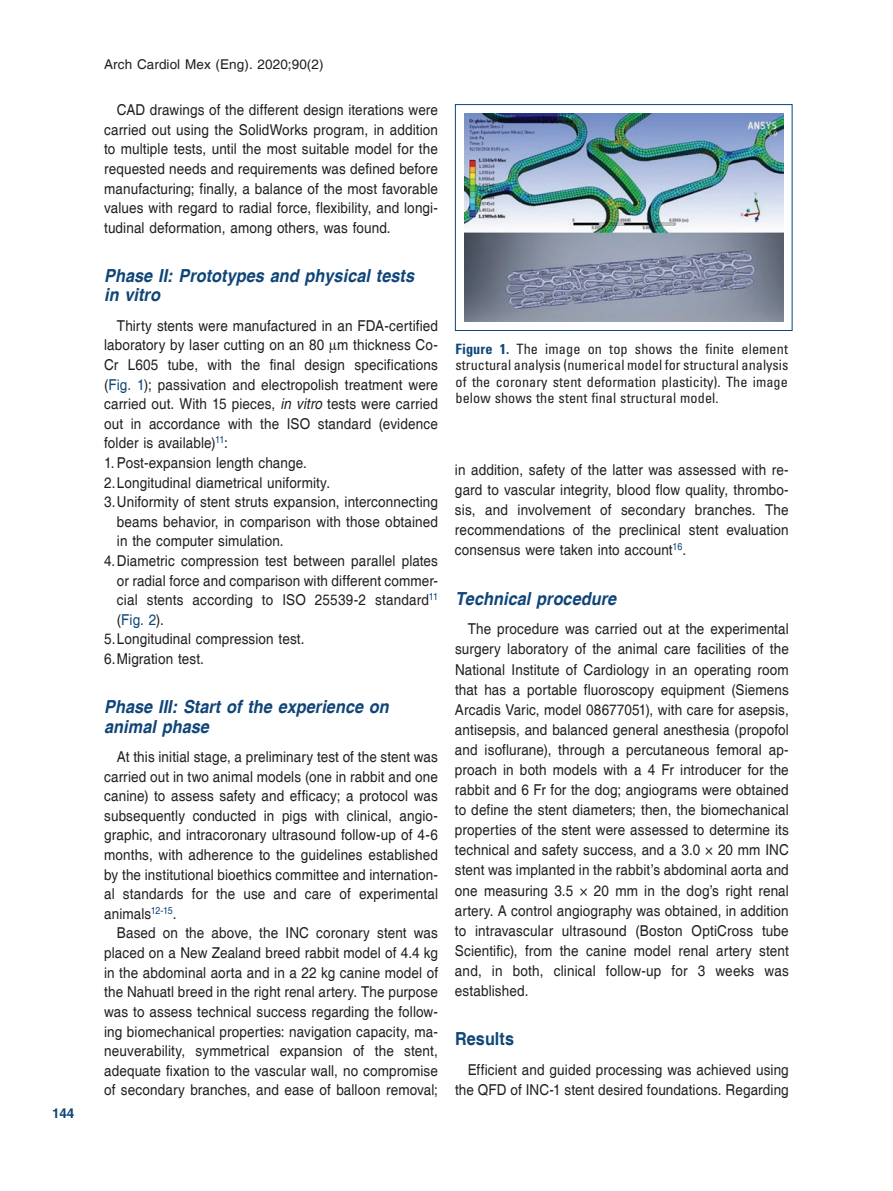
<style>
.page{position:relative;width:893px;height:1191px;background:#fff}
.page>*{position:absolute;margin:0;border:0;box-sizing:border-box;transform-origin:0 0}
.t1{font:italic 700 18px/19.6px "Helvetica";letter-spacing:.005em;color:#0f4578;scale:.9 1}
.t2{font:700 18px "Helvetica";letter-spacing:.005em;color:#0f4578;scale:.9 1}
.t3{font:15px/20.1px "Helvetica";letter-spacing:.01em;color:#231f20;text-align:justify;scale:.9 1}
.t4{font:15px "Helvetica";color:#0f4578;scale:.9 1}
.t5{font:condensed 14.25px/16.5px "Univers LT Std";letter-spacing:.005em;color:#231f20;text-align:justify}
.t6{font:13.5px "Helvetica";letter-spacing:.005em;color:#231f20}
.t7{font:700 13.5px "Helvetica LT Std";color:#0f4578}
.s1{color:#0f4578}
.s2{font-style:italic}
.s3{color:#231f20}
.s4{font-weight:700;color:#0f4578}
</style>
<div class="page">
<img style="left:464px;top:113px;width:319px;height:209px">
<div style="left:455px;top:104px;width:337px;height:227px;border:1px solid #0f4578"></div>
<p class="t7" style="left:52px;top:1104px;width:24px">144</p>
<p class="t6" style="left:104px;top:57px;width:221px">Arch Cardiol Mex (Eng). 2020;90(2)</p>
<p class="t3" style="left:104px;top:101px;width:372px;line-height:19.6px;text-indent:13px">CAD drawings of the different design iterations were carried out using the SolidWorks program, in addition to multiple tests, until the most suitable model for the requested needs and requirements was defined before manufacturing; finally, a balance of the most favorable values with regard to radial force, flexibility, and longi&shy;tudinal deformation, among others, was found.</p>
<p class="t1" style="left:104px;top:266px;width:346px">Phase II: Prototypes and physical tests in vitro</p>
<p class="t3" style="left:117px;top:316px;width:358px">Thirty stents were manufactured in an FDA-certified</p>
<p class="t3" style="left:104px;top:335px;width:372px">laboratory by laser cutting on an 80 m thickness Co-</p>
<p class="t3" style="left:104px;top:355px;width:372px">Cr L605 tube, with the final design specifications</p>
<p class="t3" style="left:104px;top:375px;width:372px">(<span class="s1">Fig. 1</span>); passivation and electropolish treatment were</p>
<p class="t3" style="left:104px;top:394px;width:372px">carried out. With 15 pieces, <span class="s2">in vitro</span> tests were carried</p>
<p class="t3" style="left:104px;top:414px;width:372px">out in accordance with the ISO standard (evidence</p>
<p class="t3" style="left:104px;top:433px;width:139px">folder is available)<sup>11</sup>:</p>
<p class="t3" style="left:104px;top:453px;width:227px">1.Post-expansion length change.</p>
<p class="t3" style="left:104px;top:473px;width:253px">2.Longitudinal diametrical uniformity.</p>
<p class="t3" style="left:104px;top:492px;width:372px">3.Uniformity of stent struts expansion, interconnecting</p>
<p class="t3" style="left:117px;top:512px;width:358px">beams behavior, in comparison with those obtained</p>
<p class="t3" style="left:117px;top:531px;width:187px">in the computer simulation.</p>
<p class="t3" style="left:104px;top:551px;width:372px">4.Diametric compression test between parallel plates</p>
<p class="t3" style="left:117px;top:571px;width:358px">or radial force and comparison with different commer-</p>
<p class="t3" style="left:117px;top:590px;width:358px">cial stents according to ISO 25539-2 standard<sup>11</sup></p>
<p class="t4" style="left:117px;top:611px;width:54px"><span class="s3">(</span>Fig. 2<span class="s3">).</span></p>
<p class="t3" style="left:104px;top:629px;width:224px">5.Longitudinal compression test.</p>
<p class="t3" style="left:104px;top:649px;width:112px">6.Migration test.</p>
<p class="t1" style="left:104px;top:697px;width:318px">Phase III: Start of the experience on animal phase</p>
<p class="t3" style="left:104px;top:747px;width:372px;line-height:19.6px;text-indent:13px">At this initial stage, a preliminary test of the stent was carried out in two animal models (one in rabbit and one canine) to assess safety and efficacy; a protocol was subsequently conducted in pigs with clinical, angio&shy;graphic, and intracoronary ultrasound follow-up of 4-6 months, with adherence to the guidelines established by the institutional bioethics committee and internation&shy;al standards for the use and care of experimental animals<sup>12-15</sup>.</p>
<p class="t3" style="left:104px;top:924px;width:372px;line-height:19.6px;text-indent:13px">Based on the above, the INC coronary stent was placed on a New Zealand breed rabbit model of 4.4 kg in the abdominal aorta and in a 22 kg canine model of the Nahuatl breed in the right renal artery. The purpose was to assess technical success regarding the follow&shy;ing biomechanical properties: navigation capacity, ma&shy;neuverability, symmetrical expansion of the stent, adequate fixation to the vascular wall, no compromise of secondary branches, and ease of balloon removal;</p>
<p class="t5" style="left:456px;top:340px;width:334px"><span class="s4">Figure 1.</span> The image on top shows the finite element structural analysis (numerical model for structural analysis of the coronary stent deformation plasticity). The image below shows the stent final structural model.</p>
<p class="t3" style="left:455px;top:460px;width:372px">in addition, safety of the latter was assessed with re&shy;gard to vascular integrity, blood flow quality, thrombo&shy;sis, and involvement of secondary branches. The recommendations of the preclinical stent evaluation consensus were taken into account<sup>16</sup>.</p>
<p class="t1" style="left:455px;top:589px;width:181px">Technical procedure</p>
<p class="t3" style="left:455px;top:619px;width:372px;text-indent:13px">The procedure was carried out at the experimental surgery laboratory of the animal care facilities of the National Institute of Cardiology in an operating room that has a portable fluoroscopy equipment (Siemens Arcadis Varic, model 08677051), with care for asepsis, antisepsis, and balanced general anesthesia (propofol and isoflurane), through a percutaneous femoral ap&shy;proach in both models with a 4 Fr introducer for the rabbit and 6 Fr for the dog; angiograms were obtained to define the stent diameters; then, the biomechanical properties of the stent were assessed to determine its technical and safety success, and a 3.0 × 20 mm INC stent was implanted in the rabbit’s abdominal aorta and one measuring 3.5 × 20 mm in the dog’s right renal artery. A control angiography was obtained, in addition to intravascular ultrasound (Boston OptiCross tube Scientific), from the canine model renal artery stent and, in both, clinical follow-up for 3 weeks was established.</p>
<p class="t2" style="left:455px;top:1028px;width:67px">Results</p>
<p class="t3" style="left:455px;top:1060px;width:372px;text-align:right">Efficient and guided processing was achieved using the QFD of INC-1 stent desired foundations. Regarding</p>
</div>
